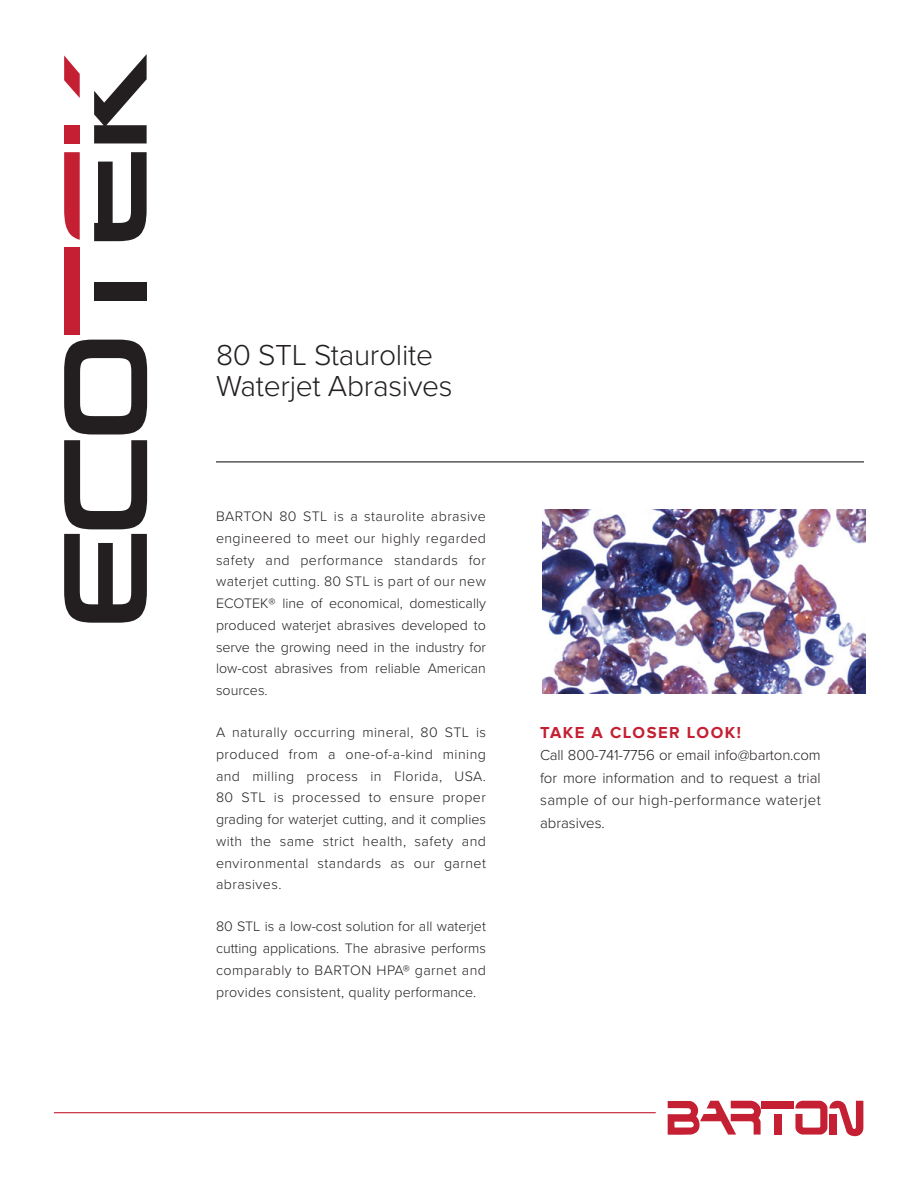
<style>
.page{position:relative;width:918px;height:1188px;background:#fff}
.page>*{position:absolute;margin:0;border:0;box-sizing:border-box;transform-origin:0 0}
.t1{font:300 30px "Proxima Nova";letter-spacing:-.01em;color:#231f20}
.t2{font:700 16.5px "Proxima Nova";letter-spacing:.09em;color:#c41f32}
.t3{font:300 15px/22.5px "Proxima Nova";letter-spacing:.03em;color:#231f20;text-align:justify}
.t4{font:300 14.25px/21.8px "Proxima Nova";letter-spacing:.02em;color:#231f20;text-align:justify}
</style>
<div class="page">
<img style="left:542px;top:510px;width:323px;height:183px">
<hr style="left:216px;top:461px;width:648px;height:1px;background:#231f20">
<hr style="left:54px;top:1112px;width:602px;height:1px;background:#c41f32">
<svg style="left:668px;top:1101px;width:97px;height:34px"></svg>
<div style="left:762px;top:1101px;width:32px;height:7px;background:#c41f32"></div>
<div style="left:774px;top:1114px;width:7px;height:21px;background:#c41f32"></div>
<svg style="left:795px;top:1101px;width:68px;height:35px"></svg>
<svg style="left:64px;top:340px;width:83px;height:94px"></svg>
<svg style="left:64px;top:440px;width:83px;height:183px"></svg>
<div style="left:64px;top:248px;width:16px;height:87px;background:#c41f32"></div>
<div style="left:94px;top:282px;width:53px;height:19px;background:#231f20"></div>
<svg style="left:64px;top:152px;width:16px;height:88px"></svg>
<svg style="left:94px;top:152px;width:53px;height:89px"></svg>
<svg style="left:94px;top:54px;width:53px;height:89px"></svg>
<svg style="left:64px;top:55px;width:16px;height:43px"></svg>
<div style="left:64px;top:125px;width:16px;height:18px;background:#c41f32"></div>
<p class="t1" style="left:216px;top:332px;width:219px">80 STL Staurolite</p>
<p class="t1" style="left:216px;top:364px;width:238px">Waterjet Abrasives</p>
<p class="t4" style="left:216px;top:505px;width:272px">BARTON 80 STL is a staurolite abrasive engineered to meet our highly regarded safety and performance standards for waterjet cutting. 80 STL is part of our new ECOTEK® line of economical, domestically produced waterjet abrasives developed to serve the growing need in the industry for low-cost abrasives from reliable American sources.</p>
<p class="t4" style="left:216px;top:721px;width:272px">A naturally occurring mineral, 80 STL is produced from a one-of-a-kind mining and milling process in Florida, USA.<br>80 STL is processed to ensure proper grading for waterjet cutting, and it complies with the same strict health, safety and environmental standards as our garnet abrasives.</p>
<p class="t4" style="left:216px;top:915px;width:271px">80 STL is a low-cost solution for all waterjet cutting applications. The abrasive performs comparably to BARTON HPA® garnet and provides consistent, quality performance.</p>
<p class="t2" style="left:540px;top:723px;width:203px">TAKE A CLOSER LOOK!</p>
<p class="t3" style="left:540px;top:743px;width:282px">Call 800-741-7756 or email info@barton.com for more information and to request a trial sample of our high-performance waterjet abrasives.</p>
</div>
